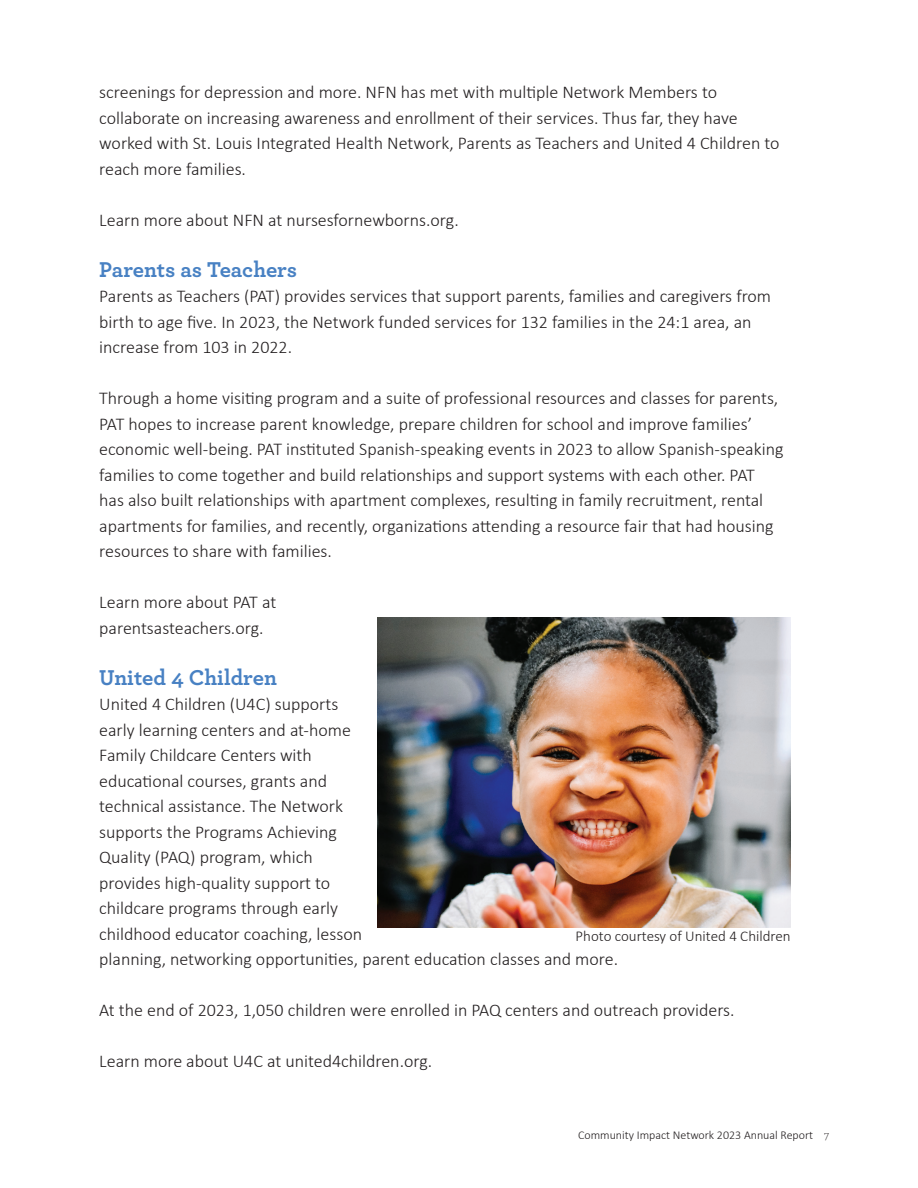
<style>
.page{position:relative;width:918px;height:1188px;background:#fff}
.page>*{position:absolute;margin:0;border:0;box-sizing:border-box;transform-origin:0 0}
.t1{font:700 22.5px "Archer";color:#4881c3}
.t2{font:300 18px/25.5px "Calibri";color:#231f20}
.t3{font:300 15px "Calibri";color:#231f20}
.t4{font:300 12px "Calibri";color:#231f20}
.s1{font-family:"Archer"}
</style>
<div class="page">
<img style="left:377px;top:617px;width:414px;height:310px">
<p class="t2" style="left:99px;top:80px;width:682px">screenings for depression and more. NFN has met with multiple Network Members to collaborate on increasing awareness and enrollment of their services. Thus far, they have worked with St. Louis Integrated Health Network, Parents as Teachers and United 4 Children to reach more families.</p>
<p class="t2" style="left:99px;top:207px;width:361px">Learn more about NFN at nursesfornewborns.org.</p>
<p class="t1" style="left:99px;top:252px;width:199px">Parents as Teachers</p>
<p class="t2" style="left:99px;top:284px;width:673px">Parents as Teachers (PAT) provides services that support parents, families and caregivers from birth to age five. In 2023, the Network funded services for 132 families in the 24:1 area, an increase from 103 in 2022.</p>
<p class="t2" style="left:99px;top:386px;width:686px">Through a home visiting program and a suite of professional resources and classes for parents, PAT hopes to increase parent knowledge, prepare children for school and improve families’ economic well-being. PAT instituted Spanish-speaking events in 2023 to allow Spanish-speaking families to come together and build relationships and support systems with each other. PAT has also built relationships with apartment complexes, resulting in family recruitment, rental apartments for families, and recently, organizations attending a resource fair that had housing resources to share with families.</p>
<p class="t2" style="left:99px;top:590px;width:179px">Learn more about PAT at parentsasteachers.org.</p>
<p class="t1" style="left:99px;top:660px;width:179px">United 4 Children</p>
<p class="t2" style="left:99px;top:692px;width:520px">United 4 Children (U4C) supports<br>early learning centers and at-home<br>Family Childcare Centers with<br>educational courses, grants and<br>technical assistance. The Network<br>supports the Programs Achieving<br>Quality (PAQ) program, which<br>provides high-quality support to<br>childcare programs through early<br>childhood educator coaching, lesson<br>planning, networking opportunities, parent education classes and more.</p>
<p class="t2" style="left:99px;top:998px;width:637px">At the end of 2023, 1,050 children were enrolled in PAQ centers and outreach providers.</p>
<p class="t2" style="left:99px;top:1049px;width:335px">Learn more about U4C at united4children.org.</p>
<p class="t3" style="left:576px;top:927px;width:217px">Photo courtesy of United 4 Children</p>
<p class="t4" style="left:578px;top:1127px;width:253px">Community Impact Network 2023 Annual Report <span class="s1">7</span></p>
</div>
